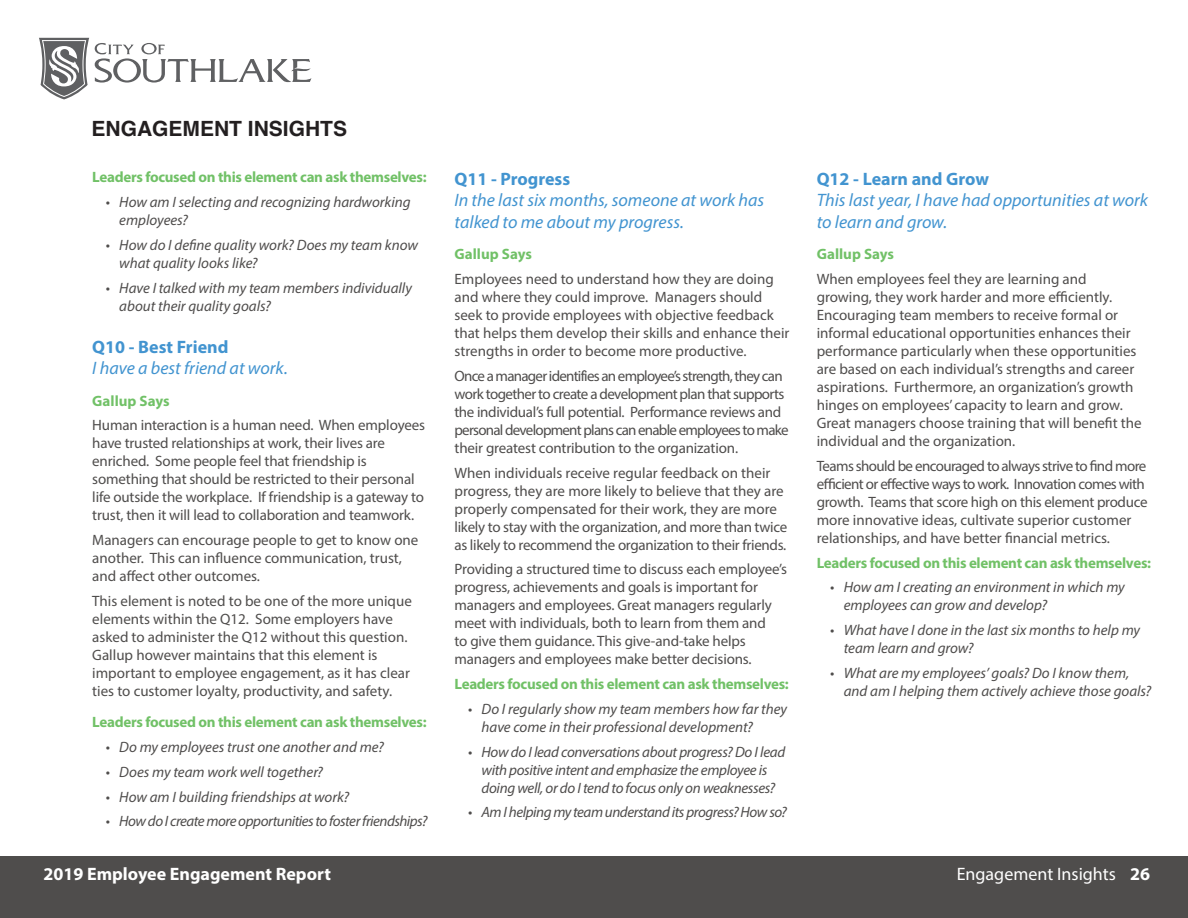
<style>
.page{position:relative;width:1188px;height:918px;background:#fff}
.page>*{position:absolute;margin:0;border:0;box-sizing:border-box;transform-origin:0 0}
.t1{font:700 21px "Helvetica";color:#231f20}
.t2{font:italic 18px/21.6px "Myriad Pro";color:#4294d0}
.t3{font:700 18px "Myriad Pro";color:#4294d0}
.t4{font:700 18px "Myriad Pro";color:#fff}
.t5{font:18px "Myriad Pro";color:#fff}
.t6{font:15px/18px "Myriad Pro";letter-spacing:-.005em;color:#4f4d4c}
.t7{font:italic 15px/18px "Myriad Pro";letter-spacing:-.005em;color:#4f4d4c}
.t8{font:15px/18px "Myriad Pro";letter-spacing:-.04em;color:#4f4d4c}
.t9{font:700 15px "Myriad Pro";letter-spacing:-.02em;color:#71c167}
.t10{font:italic 15px "Myriad Pro";letter-spacing:-.035em;color:#4f4d4c}
.t11{font:italic 15px "Myriad Pro";letter-spacing:-.03em;color:#4f4d4c}
.t12{font:700 15px "Myriad Pro";color:#71c167}
.s1{font-style:normal}
</style>
<div class="page">
<div style="left:0;top:856px;width:1188px;height:62px;background:#4f4d4c"></div>
<svg style="left:95px;top:43px;width:216px;height:40px"></svg>
<svg style="left:39px;top:38px;width:50px;height:61px"></svg>
<p class="t1" style="left:92px;top:112px;width:257px">ENGAGEMENT INSIGHTS</p>
<p class="t9" style="left:92px;top:168px;width:336px">Leaders focused on this element can ask themselves:</p>
<p class="t7" style="left:119px;top:193px;width:293px;text-indent:-14px">• How am I selecting and recognizing hardworking employees?</p>
<p class="t7" style="left:119px;top:236px;width:300px;text-indent:-14px">• How do I define quality work? Does my team know what quality looks like?</p>
<p class="t7" style="left:119px;top:278px;width:294px;text-indent:-14px">• Have I talked with my team members individually about their quality goals?</p>
<p class="t3" style="left:92px;top:335px;width:138px">Q10 - Best Friend</p>
<p class="t2" style="left:92px;top:357px;width:197px">I have a best friend at work.</p>
<p class="t12" style="left:92px;top:391px;width:79px">Gallup Says</p>
<p class="t6" style="left:92px;top:416px;width:334px">Human interaction is a human need. When employees have trusted relationships at work, their lives are enriched. Some people feel that friendship is something that should be restricted to their personal life outside the workplace. If friendship is a gateway to trust, then it will lead to collaboration and teamwork.</p>
<p class="t6" style="left:92px;top:531px;width:328px">Managers can encourage people to get to know one another. This can influence communication, trust, and affect other outcomes.</p>
<p class="t6" style="left:92px;top:592px;width:321px">This element is noted to be one of the more unique elements within the Q12. Some employers have asked to administer the Q12 without this question.<br>Gallup however maintains that this element is important to employee engagement, as it has clear ties to customer loyalty, productivity, and safety.</p>
<p class="t9" style="left:92px;top:713px;width:336px">Leaders focused on this element can ask themselves:</p>
<p class="t7" style="left:106px;top:738px;width:280px">• Do my employees trust one another and me?</p>
<p class="t7" style="left:106px;top:763px;width:219px">• Does my team work well together?</p>
<p class="t7" style="left:106px;top:787px;width:245px">• How am I building friendships at work?</p>
<p class="t10" style="left:106px;top:812px;width:323px">• How do I create more opportunities to foster friendships?</p>
<p class="t3" style="left:455px;top:167px;width:117px">Q11 - Progress</p>
<p class="t2" style="left:455px;top:189px;width:311px">In the last six months, someone at work has talked to me about my progress.</p>
<p class="t12" style="left:455px;top:245px;width:79px">Gallup Says</p>
<p class="t6" style="left:455px;top:270px;width:336px">Employees need to understand how they are doing and where they could improve. Managers should seek to provide employees with objective feedback that helps them develop their skills and enhance their strengths in order to become more productive.</p>
<p class="t8" style="left:455px;top:367px;width:336px">Once a manager identifies an employee’s strength, they can work together to create a development plan that supports the individual’s full potential. Performance reviews and personal development plans can enable employees to make their greatest contribution to the organization.</p>
<p class="t6" style="left:455px;top:463px;width:334px">When individuals receive regular feedback on their progress, they are more likely to believe that they are properly compensated for their work, they are more likely to stay with the organization, and more than twice as likely to recommend the organization to their friends.</p>
<p class="t6" style="left:455px;top:560px;width:334px">Providing a structured time to discuss each employee’s progress, achievements and goals is important for managers and employees. Great managers regularly meet with individuals, both to learn from them and<br>to give them guidance. This give-and-take helps managers and employees make better decisions.</p>
<p class="t9" style="left:455px;top:674px;width:336px">Leaders focused on this element can ask themselves:</p>
<p class="t7" style="left:482px;top:700px;width:307px;text-indent:-14px"><span class="s1">•</span> Do I regularly show my team members how far they have come in their professional development?</p>
<p class="t7" style="left:468px;top:742px;width:319px;text-align:center">• How do I lead conversations about progress? Do I lead with positive intent and emphasize the employee is doing well, or do I tend to focus only on weaknesses?</p>
<p class="t11" style="left:468px;top:803px;width:321px">• Am I helping my team understand its progress? How so?</p>
<p class="t3" style="left:817px;top:167px;width:174px">Q12 - Learn and Grow</p>
<p class="t2" style="left:817px;top:189px;width:333px">This last year, I have had opportunities at work to learn and grow.</p>
<p class="t12" style="left:817px;top:245px;width:79px">Gallup Says</p>
<p class="t6" style="left:817px;top:270px;width:327px">When employees feel they are learning and growing, they work harder and more efficiently.<br>Encouraging team members to receive formal or informal educational opportunities enhances their performance particularly when these opportunities are based on each individual’s strengths and career aspirations. Furthermore, an organization’s growth hinges on employees’ capacity to learn and grow.<br>Great managers choose training that will benefit the individual and the organization.</p>
<p class="t6" style="left:817px;top:457px;width:332px">Teams should be encouraged to always strive to find more efficient or effective ways to work. Innovation comes with growth. Teams that score high on this element produce more innovative ideas, cultivate superior customer relationships, and have better financial metrics.</p>
<p class="t9" style="left:817px;top:553px;width:336px">Leaders focused on this element can ask themselves:</p>
<p class="t7" style="left:844px;top:578px;width:283px;text-indent:-14px">• How am I creating an environment in which my employees can grow and develop?</p>
<p class="t7" style="left:844px;top:621px;width:298px;text-indent:-14px">• What have I done in the last six months to help my team learn and grow?</p>
<p class="t7" style="left:844px;top:664px;width:309px;text-indent:-14px">• What are my employees’ goals? Do I know them, and am I helping them actively achieve those goals?</p>
<p class="t4" style="left:44px;top:863px;width:289px">2019 Employee Engagement Report</p>
<p class="t4" style="left:1130px;top:863px;width:21px">26</p>
<p class="t5" style="left:957px;top:863px;width:161px">Engagement Insights</p>
</div>
